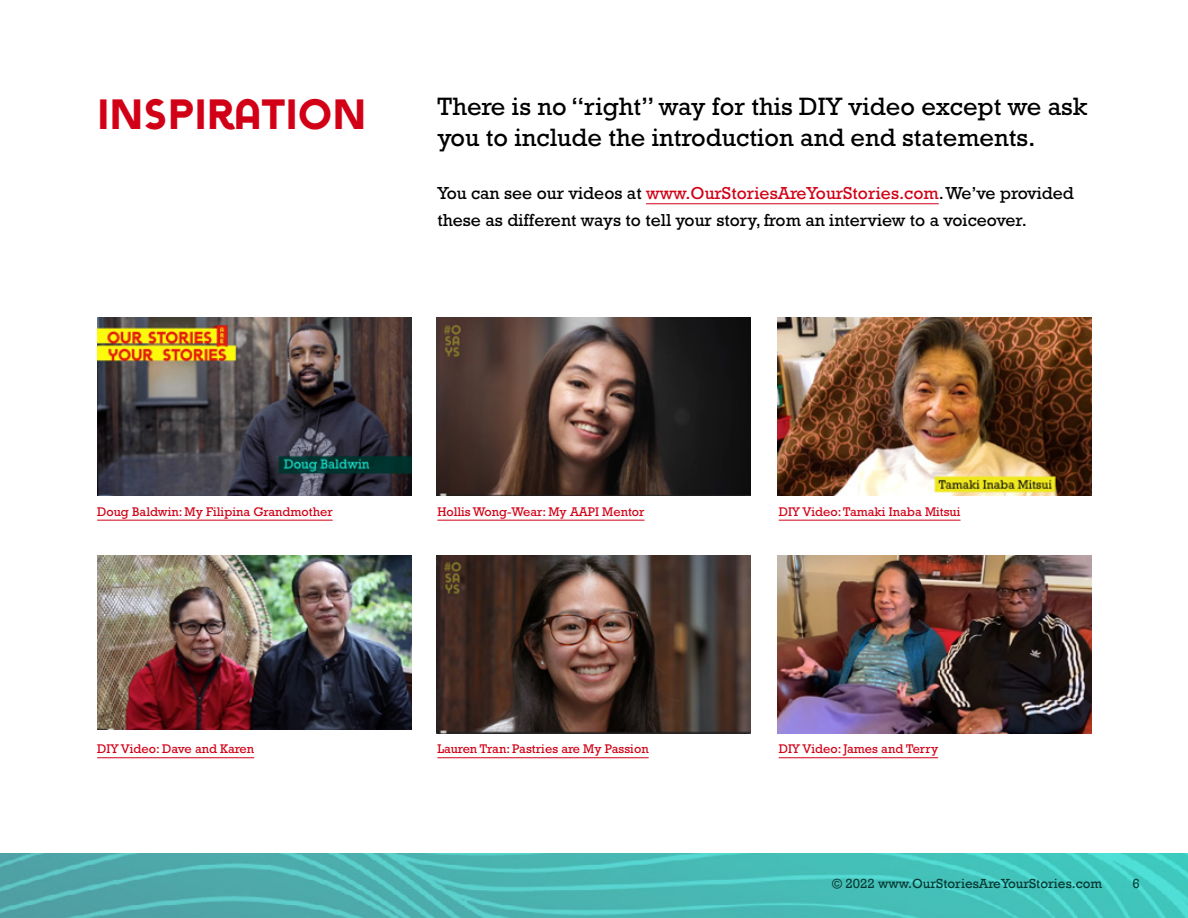
<style>
.page{position:relative;width:1188px;height:918px;background:#fff}
.page>*{position:absolute;margin:0;border:0;box-sizing:border-box;transform-origin:0 0}
.t1{font:42px "Arya Single";color:#d20016}
.t2{font:25.5px/31.5px "Rockwell Std";color:#000}
.t3{font:17.7px/26.2px "Rockwell Std";color:#000}
.t4{font:13.5px "Rockwell";color:#053832}
.t5{font:12.75px "Rockwell Std";color:#d20016}
.s1{color:#d20016}
</style>
<div class="page">
<img style="left:0;top:853px;width:1188px;height:65px">
<img style="left:97px;top:318px;width:315px;height:178px">
<img style="left:97px;top:555px;width:315px;height:175px">
<img style="left:436px;top:318px;width:315px;height:178px">
<img style="left:436px;top:555px;width:315px;height:178px">
<img style="left:778px;top:318px;width:314px;height:178px">
<img style="left:778px;top:555px;width:314px;height:178px">
<hr style="left:97px;top:520px;width:236px;height:1px;background:#d20016">
<hr style="left:97px;top:757px;width:157px;height:1px;background:#d20016">
<hr style="left:437px;top:520px;width:208px;height:1px;background:#d20016">
<hr style="left:437px;top:757px;width:212px;height:1px;background:#d20016">
<hr style="left:779px;top:520px;width:182px;height:1px;background:#d20016">
<hr style="left:779px;top:757px;width:159px;height:1px;background:#d20016">
<hr style="left:646px;top:203px;width:293px;height:1px;background:#d20016">
<h1 class="t1" style="left:97px;top:88px;width:271px">INSPIRATION</h1>
<h2 class="t2" style="left:437px;top:90px;width:652px">There is no “right” way for this DIY video except we ask you to include the introduction and end statements.</h2>
<h3 class="t3" style="left:437px;top:180px;width:638px">You can see our videos at <span class="s1">www.OurStoriesAreYourStories.com</span>. We’ve provided these as different ways to tell your story, from an interview to a voiceover.</h3>
<p class="t5" style="left:97px;top:504px;width:237px">Doug Baldwin: My Filipina Grandmother</p>
<p class="t5" style="left:97px;top:742px;width:159px">DIY Video: Dave and Karen</p>
<p class="t5" style="left:437px;top:504px;width:209px">Hollis Wong-Wear: My AAPI Mentor</p>
<p class="t5" style="left:437px;top:742px;width:213px">Lauren Tran: Pastries are My Passion</p>
<p class="t5" style="left:779px;top:504px;width:183px">DIY Video: Tamaki Inaba Mitsui</p>
<p class="t5" style="left:779px;top:742px;width:161px">DIY Video: James and Terry</p>
<p class="t4" style="left:832px;top:876px;width:272px">© 2022 www.OurStoriesAreYourStories.com</p>
<p class="t4" style="left:1133px;top:876px;width:9px">6</p>
</div>
